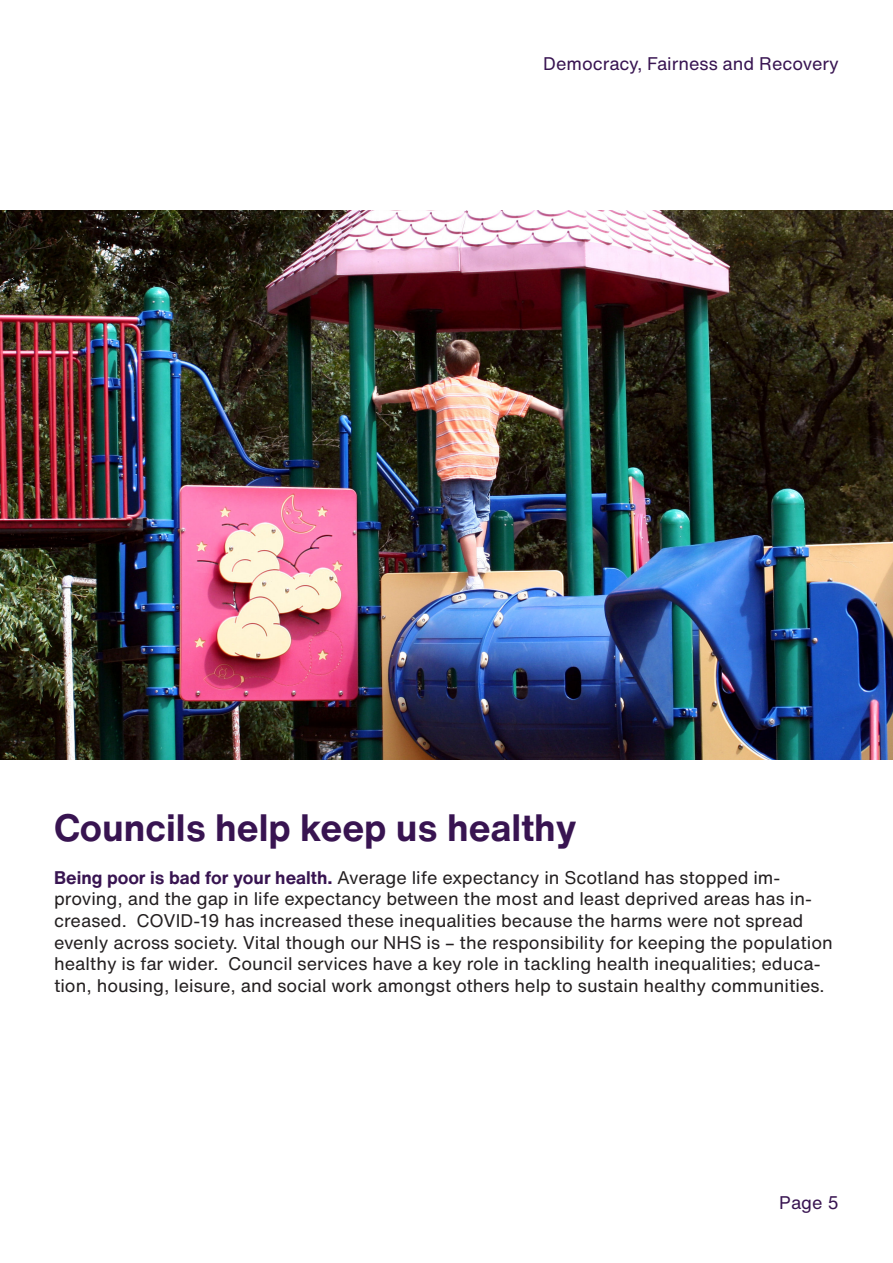
<style>
.page{position:relative;width:893px;height:1263px;background:#fff}
.page>*{position:absolute;margin:0;border:0;box-sizing:border-box;transform-origin:0 0}
.t1{font:700 37.5px "Helvetica Now Text";color:#381451}
.t2{font:18px/21.6px "Helvetica Now Text";color:#231f20}
.t3{font:18px "Helvetica Now Text";color:#381451}
.s1{font-weight:700;color:#381451}
</style>
<div class="page">
<img style="left:0;top:210px;width:893px;height:550px">
<p class="t3" style="left:543px;top:50px;width:297px">Democracy, Fairness and Recovery</p>
<p class="t1" style="left:54px;top:799px;width:524px">Councils help keep us healthy</p>
<p class="t2" style="left:54px;top:866px;width:780px"><span class="s1">Being poor is bad for your health.</span> Average life expectancy in Scotland has stopped im&shy;proving, and the gap in life expectancy between the most and least deprived areas has in&shy;creased. COVID-19 has increased these inequalities because the harms were not spread evenly across society. Vital though our NHS is – the responsibility for keeping the population healthy is far wider. Council services have a key role in tackling health inequalities; educa&shy;tion, housing, leisure, and social work amongst others help to sustain healthy communities.</p>
<p class="t3" style="left:779px;top:1189px;width:61px">Page 5</p>
</div>
